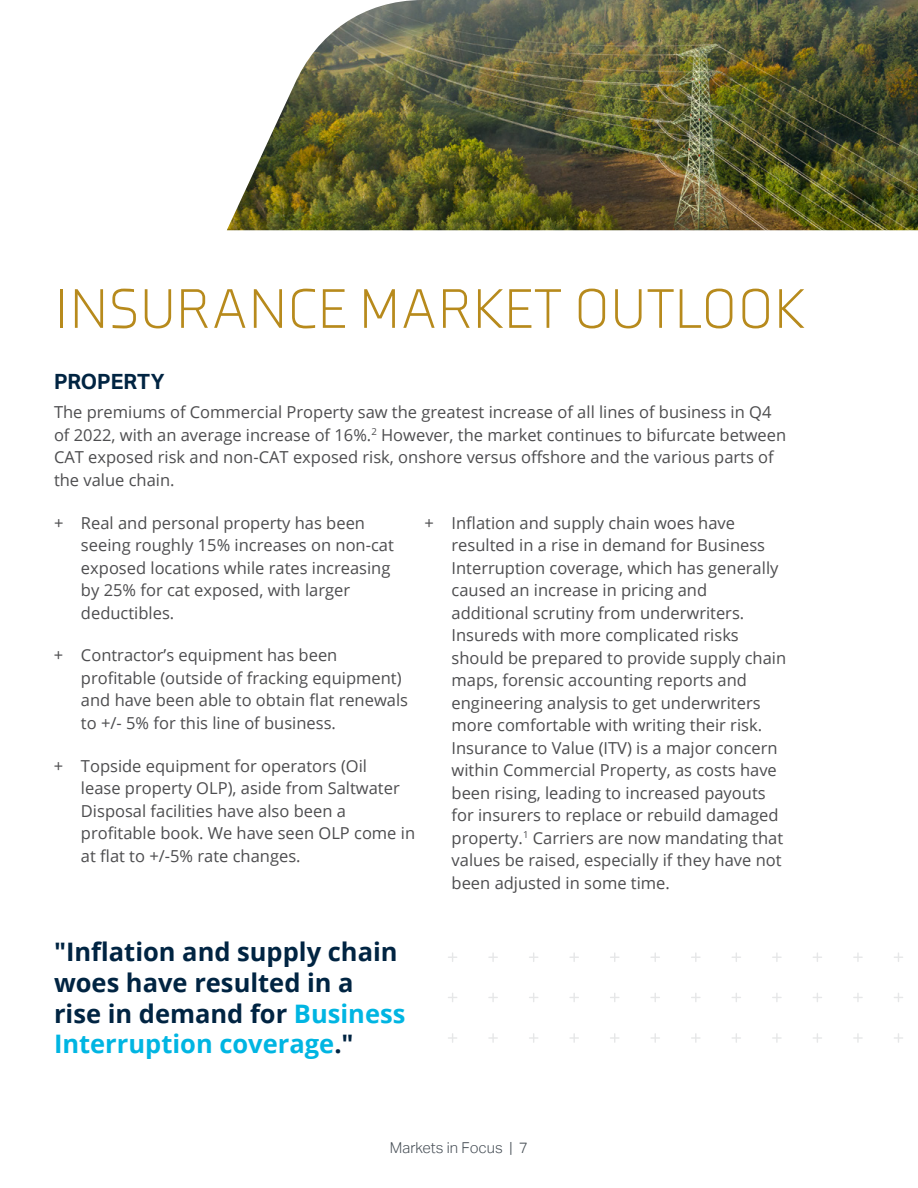
<style>
.page{position:relative;width:918px;height:1188px;background:#fff}
.page>*{position:absolute;margin:0;border:0;box-sizing:border-box;transform-origin:0 0}
.t1{font:300 57.15px "Axia";color:#b78a1c}
.t2{font:700 25.5px/30.6px "Open Sans";color:#002442}
.t3{font:700 21px "Aktiv Grotesk";color:#002442}
.t4{font:16.5px/22.5px "Open Sans";color:#4d4d4f}
.t5{font:300 15px "Aktiv Grotesk";color:#464e55}
.s1{color:#00b5e2}
</style>
<div class="page">
<svg style="left:448px;top:952px;width:9px;height:10px"></svg>
<svg style="left:488px;top:953px;width:10px;height:9px"></svg>
<svg style="left:529px;top:952px;width:9px;height:10px"></svg>
<svg style="left:569px;top:953px;width:10px;height:9px"></svg>
<svg style="left:610px;top:952px;width:9px;height:10px"></svg>
<svg style="left:650px;top:952px;width:10px;height:10px"></svg>
<svg style="left:691px;top:953px;width:10px;height:9px"></svg>
<svg style="left:732px;top:952px;width:9px;height:10px"></svg>
<svg style="left:772px;top:953px;width:10px;height:9px"></svg>
<svg style="left:813px;top:952px;width:9px;height:10px"></svg>
<svg style="left:853px;top:953px;width:10px;height:9px"></svg>
<svg style="left:894px;top:952px;width:9px;height:10px"></svg>
<svg style="left:448px;top:993px;width:9px;height:9px"></svg>
<svg style="left:488px;top:993px;width:10px;height:9px"></svg>
<svg style="left:529px;top:993px;width:9px;height:9px"></svg>
<svg style="left:569px;top:993px;width:10px;height:9px"></svg>
<svg style="left:610px;top:993px;width:10px;height:9px"></svg>
<svg style="left:650px;top:993px;width:10px;height:9px"></svg>
<svg style="left:691px;top:993px;width:10px;height:9px"></svg>
<svg style="left:732px;top:993px;width:9px;height:9px"></svg>
<svg style="left:772px;top:993px;width:10px;height:9px"></svg>
<svg style="left:813px;top:993px;width:9px;height:9px"></svg>
<svg style="left:853px;top:993px;width:10px;height:9px"></svg>
<svg style="left:894px;top:993px;width:9px;height:9px"></svg>
<svg style="left:448px;top:1033px;width:9px;height:10px"></svg>
<svg style="left:489px;top:1033px;width:9px;height:10px"></svg>
<svg style="left:529px;top:1033px;width:9px;height:10px"></svg>
<svg style="left:570px;top:1033px;width:9px;height:10px"></svg>
<svg style="left:610px;top:1033px;width:9px;height:10px"></svg>
<svg style="left:651px;top:1033px;width:9px;height:10px"></svg>
<svg style="left:691px;top:1033px;width:9px;height:10px"></svg>
<svg style="left:732px;top:1033px;width:9px;height:10px"></svg>
<svg style="left:772px;top:1033px;width:9px;height:10px"></svg>
<svg style="left:813px;top:1033px;width:9px;height:10px"></svg>
<svg style="left:853px;top:1033px;width:10px;height:10px"></svg>
<svg style="left:894px;top:1033px;width:9px;height:10px"></svg>
<img style="left:227px;top:0;width:691px;height:230px">
<h1 class="t1" style="left:54px;top:275px;width:753px">INSURANCE MARKET OUTLOOK</h1>
<p class="t3" style="left:54px;top:370px;width:112px">PROPERTY</p>
<p class="t4" style="left:54px;top:401px;width:734px">The premiums of Commercial Property saw the greatest increase of all lines of business in Q4 of 2022, with an average increase of 16%.<sup>2</sup> However, the market continues to bifurcate between CAT exposed risk and non-CAT exposed risk, onshore versus offshore and the various parts of the value chain.</p>
<p class="t4" style="left:81px;top:511px;width:314px;text-indent:-27px">+ Real and personal property has been seeing roughly 15% increases on non-cat exposed locations while rates increasing by 25% for cat exposed, with larger deductibles.</p>
<p class="t4" style="left:81px;top:644px;width:329px;text-indent:-27px">+ Contractor’s equipment has been profitable (outside of fracking equipment) and have been able to obtain flat renewals to +/- 5% for this line of business.</p>
<p class="t4" style="left:81px;top:754px;width:336px;text-indent:-27px">+ Topside equipment for operators (Oil<br>lease property OLP), aside from Saltwater Disposal facilities have also been a profitable book. We have seen OLP come in at flat to +/-5% rate changes.</p>
<p class="t4" style="left:452px;top:511px;width:336px;text-indent:-27px">+ Inflation and supply chain woes have resulted in a rise in demand for Business Interruption coverage, which has generally caused an increase in pricing and additional scrutiny from underwriters.<br>Insureds with more complicated risks should be prepared to provide supply chain maps, forensic accounting reports and engineering analysis to get underwriters more comfortable with writing their risk.<br>Insurance to Value (ITV) is a major concern within Commercial Property, as costs have been rising, leading to increased payouts for insurers to replace or rebuild damaged property.<sup>1</sup> Carriers are now mandating that values be raised, especially if they have not been adjusted in some time.</p>
<h2 class="t2" style="left:54px;top:936px;width:353px">"Inflation and supply chain woes have resulted in a rise in demand for <span class="s1">Business<br>Interruption coverage</span>."</h2>
<p class="t5" style="left:390px;top:1139px;width:140px">Markets in Focus | 7</p>
</div>
